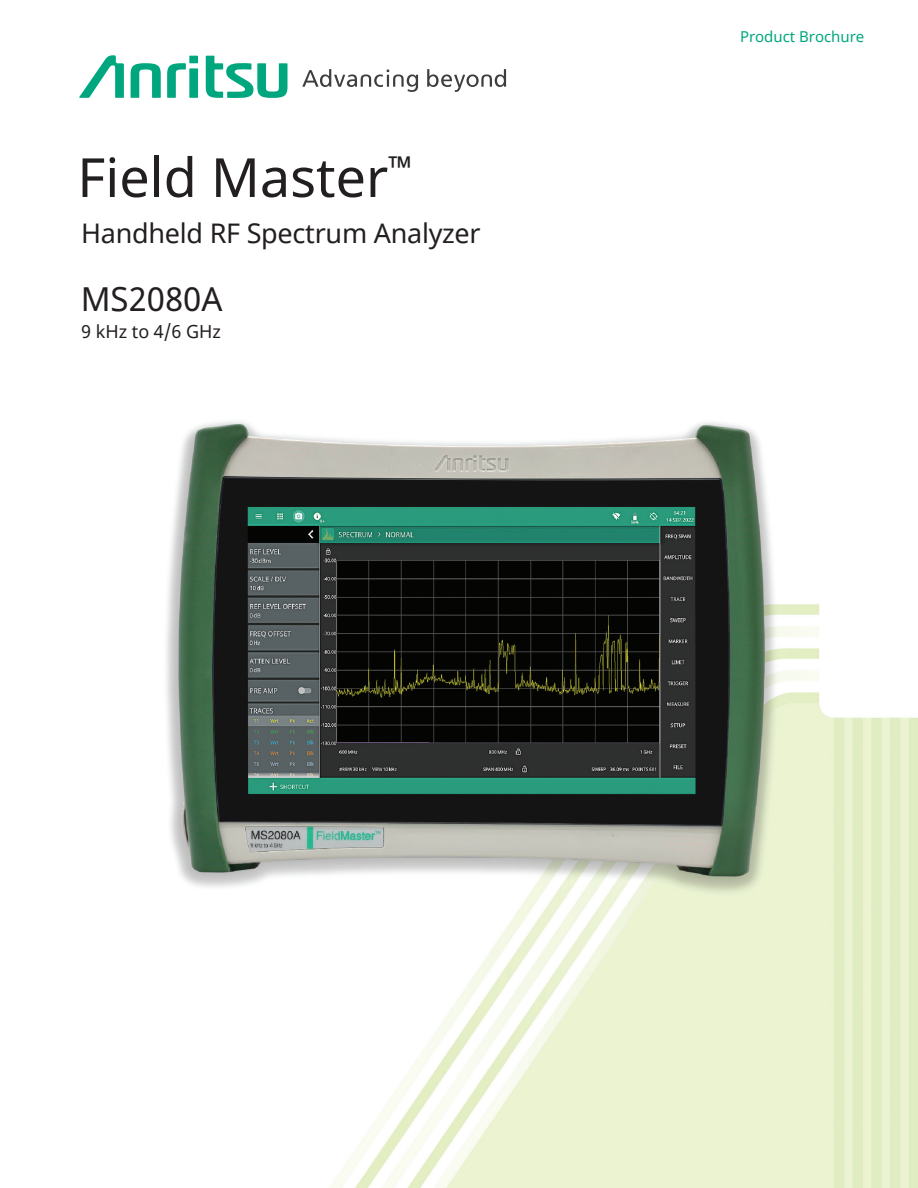
<style>
.page{position:relative;width:918px;height:1188px;background:#fff}
.page>*{position:absolute;margin:0;border:0;box-sizing:border-box;transform-origin:0 0}
.t1{font:54px "Noto Sans";color:#231f20}
.t2{font:33px "Noto Sans";color:#231f20}
.t3{font:27px "Noto Sans";letter-spacing:-.01em;color:#231f20}
.t4{font:18px "Noto Sans";color:#231f20}
.t5{font:15px "Noto Sans";color:#00a77e}
</style>
<div class="page">
<img style="left:166px;top:69px;width:752px;height:1119px">
<svg style="left:79px;top:55px;width:209px;height:43px"></svg>
<svg style="left:427px;top:69px;width:79px;height:23px"></svg>
<svg style="left:302px;top:69px;width:116px;height:23px"></svg>
<h1 class="t1" style="left:77px;top:140px;width:337px">Field Master<sup>™</sup></h1>
<p class="t3" style="left:81px;top:215px;width:401px">Handheld RF Spectrum Analyzer</p>
<p class="t2" style="left:81px;top:277px;width:143px">MS2080A</p>
<p class="t4" style="left:81px;top:319px;width:141px">9 kHz to 4/6 GHz</p>
<p class="t5" style="left:740px;top:26px;width:126px">Product Brochure</p>
</div>
